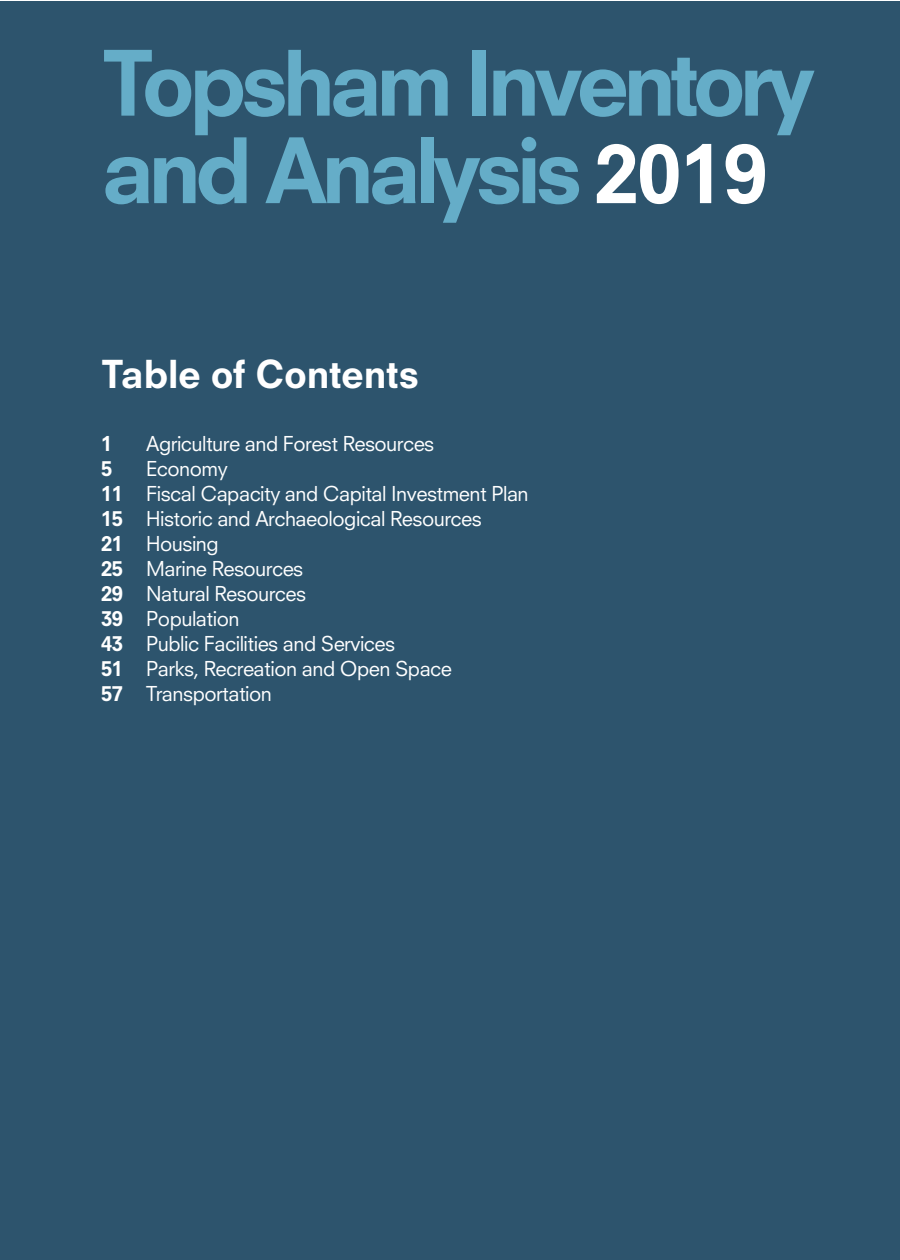
<style>
.page{position:relative;width:900px;height:1260px;background:#fff}
.page>*{position:absolute;margin:0;border:0;box-sizing:border-box;transform-origin:0 0}
.Newcastle_Subheader{font:800 87.5px/87.5px "Neuzeit S";letter-spacing:-.075em;color:#65adc8}
.Newcastle_Subheader-2{font:800 37.5px "Neuzeit S";letter-spacing:-.01em;color:#fff}
.Newcastle_San_Serif{font:20px "Neuzeit S";letter-spacing:-.025em;color:#fff}
.Newcastle_San_Serif-2{font:800 20px "Neuzeit S";color:#fff}
.s1{font-size:78.75px;color:#fff}
.s2{font-weight:800}
</style>
<div class="page">
<div style="left:0;top:1px;width:899px;height:1258px;background:#2d546d"></div>
<p class="Newcastle_Subheader" style="left:101px;top:39px;width:716px">Topsham Inventory and Analysis <span class="s1">2019</span></p>
<p class="Newcastle_Subheader-2" style="left:101px;top:351px;width:320px">Table of Contents</p>
<p class="Newcastle_San_Serif-2" style="left:101px;top:432px;width:13px">1</p>
<p class="Newcastle_San_Serif" style="left:146px;top:432px;width:290px">Agriculture and Forest Resources</p>
<p class="Newcastle_San_Serif-2" style="left:101px;top:457px;width:13px">5</p>
<p class="Newcastle_San_Serif" style="left:146px;top:457px;width:83px">Economy</p>
<p class="Newcastle_San_Serif" style="left:101px;top:482px;width:429px"><span class="s2">11</span> Fiscal Capacity and Capital Investment Plan</p>
<p class="Newcastle_San_Serif" style="left:101px;top:507px;width:382px"><span class="s2">15</span> Historic and Archaeological Resources</p>
<p class="Newcastle_San_Serif" style="left:101px;top:532px;width:119px"><span class="s2">21</span> Housing</p>
<p class="Newcastle_San_Serif" style="left:101px;top:557px;width:204px"><span class="s2">25</span> Marine Resources</p>
<p class="Newcastle_San_Serif" style="left:101px;top:582px;width:206px"><span class="s2">29</span> Natural Resources</p>
<p class="Newcastle_San_Serif" style="left:101px;top:607px;width:140px"><span class="s2">39</span> Population</p>
<p class="Newcastle_San_Serif" style="left:101px;top:632px;width:295px"><span class="s2">43</span> Public Facilities and Services</p>
<p class="Newcastle_San_Serif" style="left:101px;top:657px;width:352px"><span class="s2">51</span> Parks, Recreation and Open Space</p>
<p class="Newcastle_San_Serif" style="left:101px;top:682px;width:172px"><span class="s2">57</span> Transportation</p>
</div>
